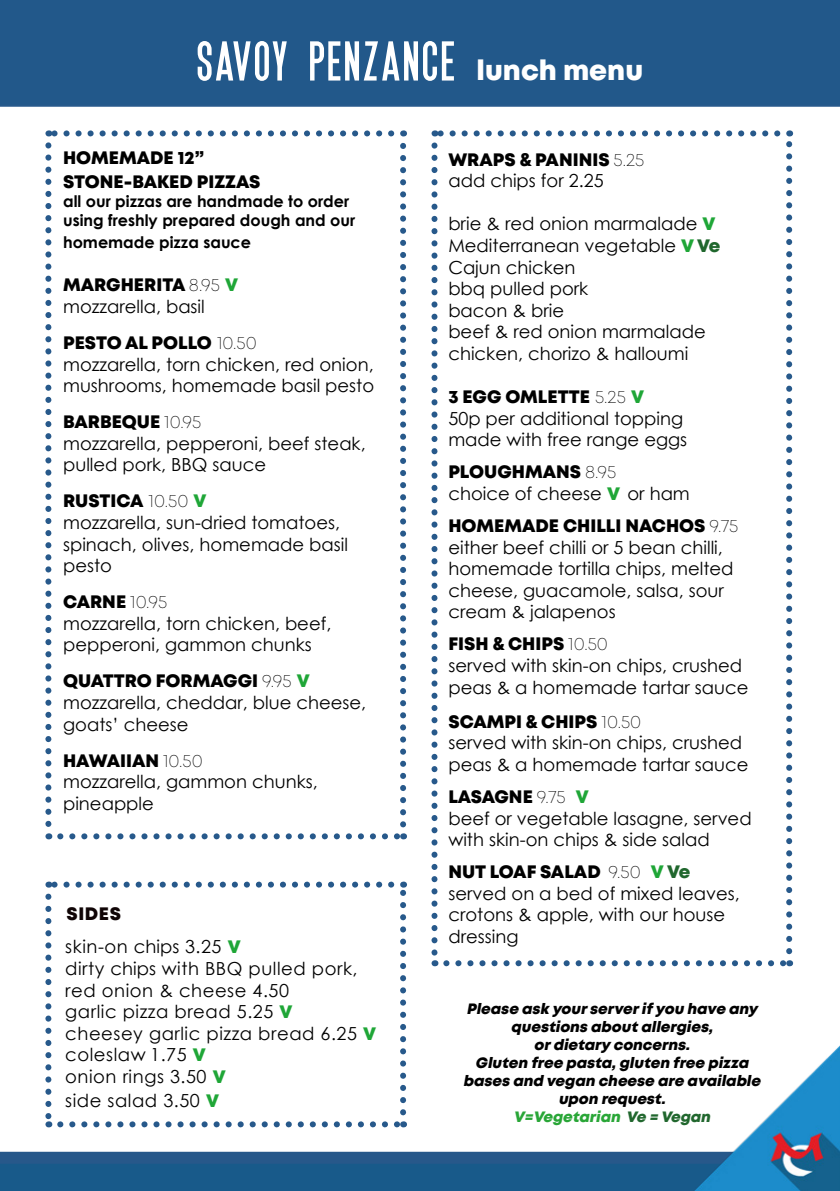
<style>
.page{position:relative;width:840px;height:1191px;background:#fff}
.page>*{position:absolute;margin:0;border:0;box-sizing:border-box;transform-origin:0 0}
.t1{font:700 76px "SF Movie Poster";letter-spacing:.04em;color:#fff}
.t2{font:28px "Mont Heavy DEMO";color:#fff}
.t3{font:18px/21.6px "Century Gothic";color:#000}
.t4{font:18px/24px "Mont Heavy DEMO";color:#000}
.t5{font:18px/21.6px "Century Gothic";letter-spacing:.03em;color:#000}
.t6{font:18px "Mont Heavy DEMO";letter-spacing:.03em;color:#100506}
.t7{font:17.6px "Century Gothic";color:#000}
.t8{font:700 16px/19.2px "Century Gothic";color:#000}
.t9{font:italic 15px/18px "Mont Heavy DEMO";color:#000;text-align:center}
.s1{font-family:"Mont Extra Light DEMO"}
.s2{color:#1fa637}
.s3{font-family:"Mont Heavy DEMO";color:#1fa637}
.s4{font-family:"Mont Heavy DEMO";color:#20672d}
.s5{color:#20672d}
.s6{color:#29a637}
.s7{color:#21672e}
</style>
<div class="page">
<div style="left:0;top:0;width:839px;height:107px;background:#22588a"></div>
<svg style="left:0;top:1151px;width:679px;height:40px;background:#205c8c"></svg>
<svg style="left:60px;top:1121px;width:337px;height:6px"></svg>
<svg style="left:45px;top:896px;width:6px;height:231px"></svg>
<svg style="left:400px;top:881px;width:6px;height:231px"></svg>
<svg style="left:48px;top:881px;width:343px;height:6px"></svg>
<img style="left:679px;top:1046px;width:160px;height:145px">
<svg style="left:60px;top:833px;width:337px;height:6px"></svg>
<svg style="left:45px;top:145px;width:6px;height:694px"></svg>
<svg style="left:400px;top:130px;width:6px;height:694px"></svg>
<svg style="left:48px;top:130px;width:343px;height:6px"></svg>
<svg style="left:446px;top:960px;width:336px;height:6px"></svg>
<svg style="left:431px;top:145px;width:6px;height:821px"></svg>
<svg style="left:786px;top:130px;width:5px;height:821px"></svg>
<svg style="left:434px;top:130px;width:343px;height:6px"></svg>
<h1 class="t1" style="left:197px;top:16px;width:259px">savoy penzance</h1>
<h2 class="t2" style="left:476px;top:54px;width:168px">lunch menu</h2>
<p class="t4" style="left:63px;top:147px;width:199px">HOMEMADE 12”<br>STONE-BAKED PIZZAS</p>
<p class="t8" style="left:63px;top:191px;width:293px">all our pizzas are handmade to order using freshly prepared dough and our</p>
<p class="t8" style="left:63px;top:232px;width:189px">homemade pizza sauce</p>
<p class="t4" style="left:63px;top:274px;width:176px">MARGHERITA <span class="s1">8.95</span> <span class="s2">V</span></p>
<p class="t3" style="left:63px;top:295px;width:143px">mozzarella, basil</p>
<p class="t4" style="left:63px;top:331px;width:195px">PESTO AL POLLO <span class="s1">10.50</span></p>
<p class="t3" style="left:63px;top:353px;width:312px">mozzarella, torn chicken, red onion, mushrooms, homemade basil pesto</p>
<p class="t4" style="left:63px;top:411px;width:140px">BARBEQUE <span class="s1">10.95</span></p>
<p class="t3" style="left:63px;top:432px;width:304px">mozzarella, pepperoni, beef steak, pulled pork, BBQ sauce</p>
<p class="t4" style="left:63px;top:490px;width:145px">RUSTICA <span class="s1">10.50</span> <span class="s2">V</span></p>
<p class="t3" style="left:63px;top:511px;width:286px">mozzarella, sun-dried tomatoes, spinach, olives, homemade basil pesto</p>
<p class="t4" style="left:63px;top:591px;width:106px">CARNE <span class="s1">10.95</span></p>
<p class="t3" style="left:63px;top:612px;width:270px">mozzarella, torn chicken, beef, pepperoni, gammon chunks</p>
<p class="t4" style="left:63px;top:670px;width:248px">QUATTRO FORMAGGI <span class="s1">9.95</span> <span class="s2">V</span></p>
<p class="t3" style="left:63px;top:691px;width:304px">mozzarella, cheddar, blue cheese, goats’ cheese</p>
<p class="t4" style="left:63px;top:749px;width:141px">HAWAIIAN <span class="s1">10.50</span></p>
<p class="t3" style="left:63px;top:770px;width:256px">mozzarella, gammon chunks, pineapple</p>
<p class="t6" style="left:66px;top:903px;width:56px">SIDES</p>
<p class="t5" style="left:65px;top:935px;width:312px">skin-on chips 3.25 <span class="s3">V<br></span>dirty chips with BBQ pulled pork, red onion &amp; cheese 4.50<br>garlic pizza bread 5.25 <span class="s3">V<br></span>cheesey garlic pizza bread 6.25 <span class="s3">V </span>coleslaw 1.75 <span class="s3">V<br></span>onion rings 3.50 <span class="s3">V</span></p>
<p class="t5" style="left:65px;top:1089px;width:155px">side salad 3.50 <span class="s3">V</span></p>
<p class="t4" style="left:448px;top:148px;width:197px">WRAPS &amp; PANINIS <span class="s1">5.25</span></p>
<p class="t3" style="left:448px;top:169px;width:157px">add chips for 2.25</p>
<p class="t3" style="left:448px;top:213px;width:273px">brie &amp; red onion marmalade <span class="s3">V<br></span>Mediterranean vegetable <span class="s3">V</span> <span class="s4">Ve<br></span>Cajun chicken<br>bbq pulled pork<br>bacon &amp; brie<br>beef &amp; red onion marmalade chicken, chorizo &amp; halloumi</p>
<p class="t4" style="left:448px;top:386px;width:197px">3 EGG OMLETTE <span class="s1">5.25</span> <span class="s2">V</span></p>
<p class="t3" style="left:448px;top:407px;width:240px">50p per additional topping made with free range eggs</p>
<p class="t4" style="left:448px;top:461px;width:169px">PLOUGHMANS <span class="s1">8.95</span></p>
<p class="t3" style="left:448px;top:482px;width:243px">choice of cheese <span class="s3">V</span> or ham</p>
<p class="t4" style="left:448px;top:514px;width:291px">HOMEMADE CHILLI NACHOS <span class="s1">9.75</span></p>
<p class="t3" style="left:448px;top:536px;width:286px">either beef chilli or 5 bean chilli, homemade tortilla chips, melted cheese, guacamole, salsa, sour</p>
<p class="t7" style="left:448px;top:600px;width:169px">cream &amp; jalapenos</p>
<p class="t4" style="left:448px;top:633px;width:161px">FISH &amp; CHIPS <span class="s1">10.50</span></p>
<p class="t3" style="left:448px;top:654px;width:301px">served with skin-on chips, crushed peas &amp; a homemade tartar sauce</p>
<p class="t4" style="left:448px;top:710px;width:194px">SCAMPI &amp; CHIPS <span class="s1">10.50</span></p>
<p class="t3" style="left:448px;top:731px;width:301px">served with skin-on chips, crushed peas &amp; a homemade tartar sauce</p>
<p class="t4" style="left:448px;top:785px;width:142px">LASAGNE <span class="s1">9.75</span> <span class="s2">V</span></p>
<p class="t3" style="left:448px;top:807px;width:304px">beef or vegetable lasagne, served with skin-on chips &amp; side salad</p>
<p class="t4" style="left:448px;top:860px;width:243px">NUT LOAF SALAD <span class="s1">9.50</span> <span class="s2">V</span> <span class="s5">Ve</span></p>
<p class="t3" style="left:448px;top:882px;width:293px">served on a bed of mixed leaves, crotons &amp; apple, with our house dressing</p>
<p class="t9" style="left:463px;top:1000px;width:302px">Please ask yourserverifyou have any questions about allergies,<br>ordietary concerns.<br>Gluten free pasta,gluten free pizza bases and vegan cheese are available upon request.<br><span class="s6">V=Vegetarian</span> <span class="s7">Ve = Vegan</span></p>
</div>
